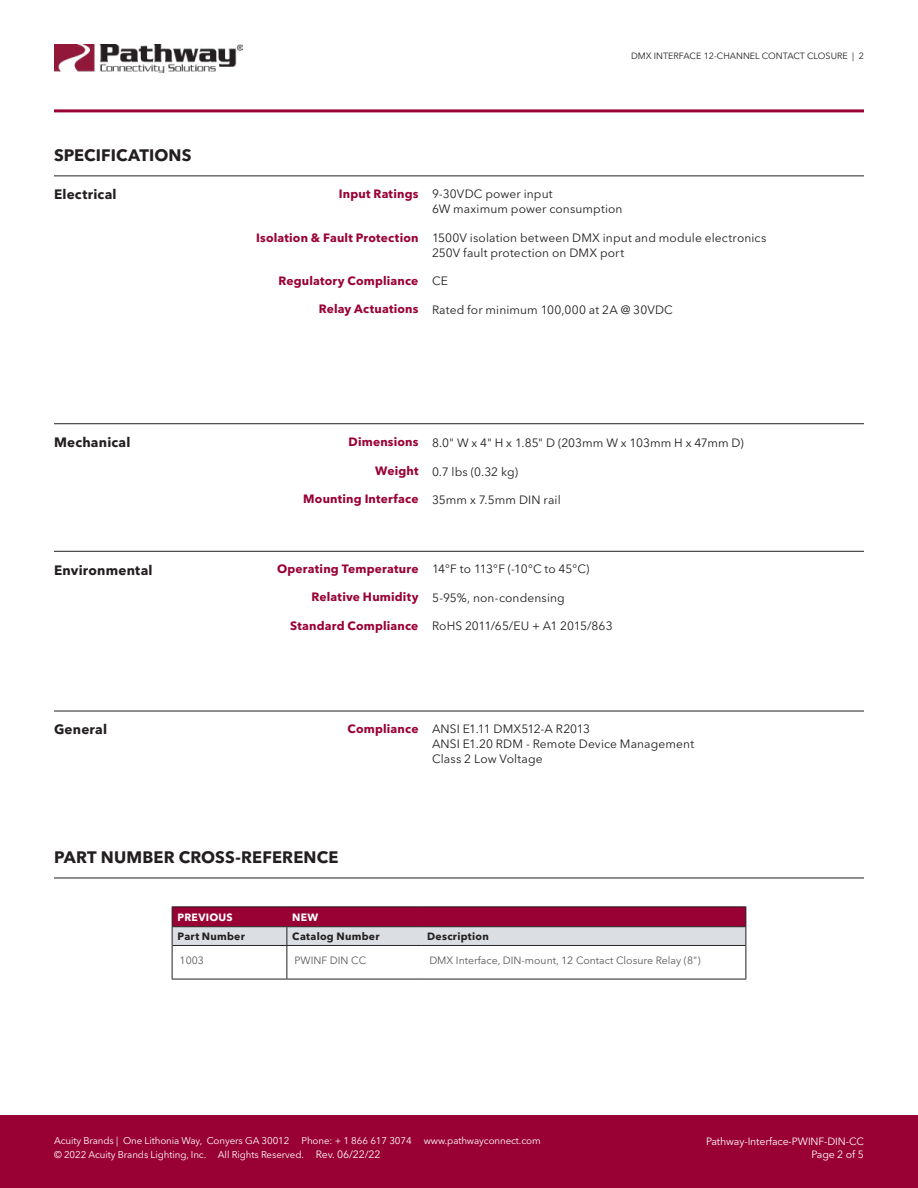
<style>
.page{position:relative;width:918px;height:1188px;background:#fff}
.page>*{position:absolute;margin:0;border:0;box-sizing:border-box;transform-origin:0 0}
.t1{font:700 16.5px "Avenir Next LT Pro";letter-spacing:.005em;color:#231f20}
.t2{font:700 13.5px "Avenir Next LT Pro";letter-spacing:.015em;color:#231f20}
.t3{font:12px/15px "Avenir Next LT Pro";letter-spacing:.01em;color:#231f20}
.t4{font:700 12px "Avenir Next LT Pro";letter-spacing:.015em;color:#903}
.t5{font:12px "Avenir Next LT Pro";letter-spacing:-.04em;color:#231f20}
.t6{font:10.5px "Avenir Next LT Pro";color:#58595b}
.t7{font:10.5px/13.5px "Avenir Next LT Pro";letter-spacing:-.01em;color:#fff;text-align:right}
.t8{font:700 10.5px "Avenir Next LT Pro";letter-spacing:.025em;color:#231f20}
.t9{font:700 10.5px "Avenir Next LT Pro";letter-spacing:.025em;color:#fff}
.t10{font:9.75px/13.5px "Avenir Next LT Pro";letter-spacing:-.01em;color:#fff}
.t11{font:9px "Avenir Next LT Pro";color:#231f20}
.s1{font-weight:700;color:#903}
.s2{font-size:10.5px}
</style>
<div class="page">
<div style="left:0;top:1115px;width:918px;height:73px;background:#903"></div>
<img style="left:54px;top:44px;width:189px;height:29px">
<hr style="left:54px;top:109px;width:810px;height:3px;background:#903">
<hr style="left:54px;top:176px;width:810px;height:1px;background:#231f20">
<hr style="left:54px;top:423px;width:810px;height:1px;background:#231f20">
<hr style="left:54px;top:551px;width:810px;height:1px;background:#231f20">
<hr style="left:54px;top:711px;width:810px;height:1px;background:#231f20">
<hr style="left:54px;top:878px;width:810px;height:1px;background:#231f20">
<hr style="left:172px;top:945px;width:1px;height:34px;background:#231f20">
<hr style="left:286px;top:946px;width:1px;height:33px;background:#231f20">
<hr style="left:746px;top:945px;width:1px;height:34px;background:#231f20">
<hr style="left:172px;top:979px;width:115px;height:1px;background:#231f20">
<hr style="left:287px;top:979px;width:135px;height:1px;background:#231f20">
<hr style="left:422px;top:979px;width:324px;height:1px;background:#231f20">
<hr style="left:172px;top:945px;width:115px;height:1px;background:#231f20">
<hr style="left:287px;top:945px;width:135px;height:1px;background:#231f20">
<hr style="left:422px;top:945px;width:324px;height:1px;background:#231f20">
<hr style="left:287px;top:906px;width:135px;height:1px;background:#231f20">
<hr style="left:422px;top:906px;width:324px;height:1px;background:#231f20">
<hr style="left:172px;top:906px;width:115px;height:1px;background:#231f20">
<svg style="left:172px;top:907px;width:575px;height:38px"></svg>
<hr style="left:172px;top:926px;width:115px;height:1px;background:#231f20">
<h1 class="t1" style="left:54px;top:145px;width:139px">SPECIFICATIONS</h1>
<p class="t11" style="left:631px;top:51px;width:234px">DMX INTERFACE 12-CHANNEL CONTACT CLOSURE | 2</p>
<p class="t2" style="left:54px;top:186px;width:64px">Electrical</p>
<p class="t3" style="left:432px;top:186px;width:192px">9-30VDC power input<br>6W maximum power consumption</p>
<p class="t3" style="left:432px;top:230px;width:336px">1500V isolation between DMX input and module electronics<br>250V fault protection on DMX port</p>
<p class="t3" style="left:432px;top:273px;width:17px">CE</p>
<p class="t3" style="left:432px;top:302px;width:242px">Rated for minimum 100,000 at 2A @ 30VDC</p>
<p class="t4" style="left:339px;top:187px;width:81px">Input Ratings</p>
<p class="t4" style="left:256px;top:230px;width:164px">Isolation &amp; Fault Protection</p>
<p class="t4" style="left:278px;top:274px;width:141px">Regulatory Compliance</p>
<p class="t4" style="left:319px;top:302px;width:101px">Relay Actuations</p>
<p class="t2" style="left:54px;top:434px;width:78px">Mechanical</p>
<p class="t3" style="left:432px;top:436px;width:313px">8.0" W x 4" H x 1.85" D (203mm W x 103mm H x 47mm D)</p>
<p class="t3" style="left:432px;top:464px;width:88px">0.7 lbs (0.32 kg)</p>
<p class="t3" style="left:432px;top:493px;width:130px">35mm x 7.5mm DIN rail</p>
<p class="t4" style="left:349px;top:435px;width:71px">Dimensions</p>
<p class="t4" style="left:375px;top:463px;width:45px">Weight</p>
<p class="t4" style="left:303px;top:492px;width:117px">Mounting Interface</p>
<p class="t2" style="left:54px;top:562px;width:100px">Environmental</p>
<p class="t5" style="left:432px;top:562px;width:159px">14°F to 113°F (-10°C to 45°C)</p>
<p class="t3" style="left:432px;top:590px;width:134px">5-95%, non-condensing</p>
<p class="t3" style="left:432px;top:619px;width:182px">RoHS 2011/65/EU + A1 2015/863</p>
<p class="t4" style="left:277px;top:562px;width:143px">Operating Temperature</p>
<p class="t4" style="left:312px;top:590px;width:108px">Relative Humidity</p>
<p class="t4" style="left:290px;top:618px;width:130px">Standard Compliance</p>
<p class="t2" style="left:54px;top:721px;width:55px">General</p>
<p class="t3" style="left:432px;top:721px;width:264px;text-indent:-84px"><span class="s1">Compliance</span> ANSI E1.11 DMX512-A R2013<br>ANSI E1.20 RDM - Remote Device Management<br>Class 2 Low Voltage</p>
<h1 class="t1" style="left:54px;top:847px;width:286px">PART NUMBER CROSS-REFERENCE</h1>
<p class="t9" style="left:178px;top:911px;width:57px">PREVIOUS</p>
<p class="t9" style="left:292px;top:911px;width:28px">NEW</p>
<p class="t8" style="left:178px;top:930px;width:69px">Part Number</p>
<p class="t8" style="left:292px;top:930px;width:89px">Catalog Number</p>
<p class="t8" style="left:427px;top:930px;width:63px">Description</p>
<p class="t6" style="left:180px;top:954px;width:26px">1003</p>
<p class="t6" style="left:294px;top:954px;width:73px">PWINF DIN CC</p>
<p class="t6" style="left:429px;top:954px;width:273px">DMX Interface, DIN-mount, 12 Contact Closure Relay (8")</p>
<p class="t10" style="left:54px;top:1134px;width:488px">Acuity Brands | One Lithonia Way, Conyers GA 30012 Phone: + 1 866 617 3074 www.pathwayconnect.com © 2022 Acuity Brands Lighting, Inc. All Rights Reserved. <span class="s2">Rev. 06/22/22</span></p>
<p class="t7" style="left:706px;top:1134px;width:159px">Pathway-Interface-PWINF-DIN-CC<br>Page 2 of 5</p>
</div>
